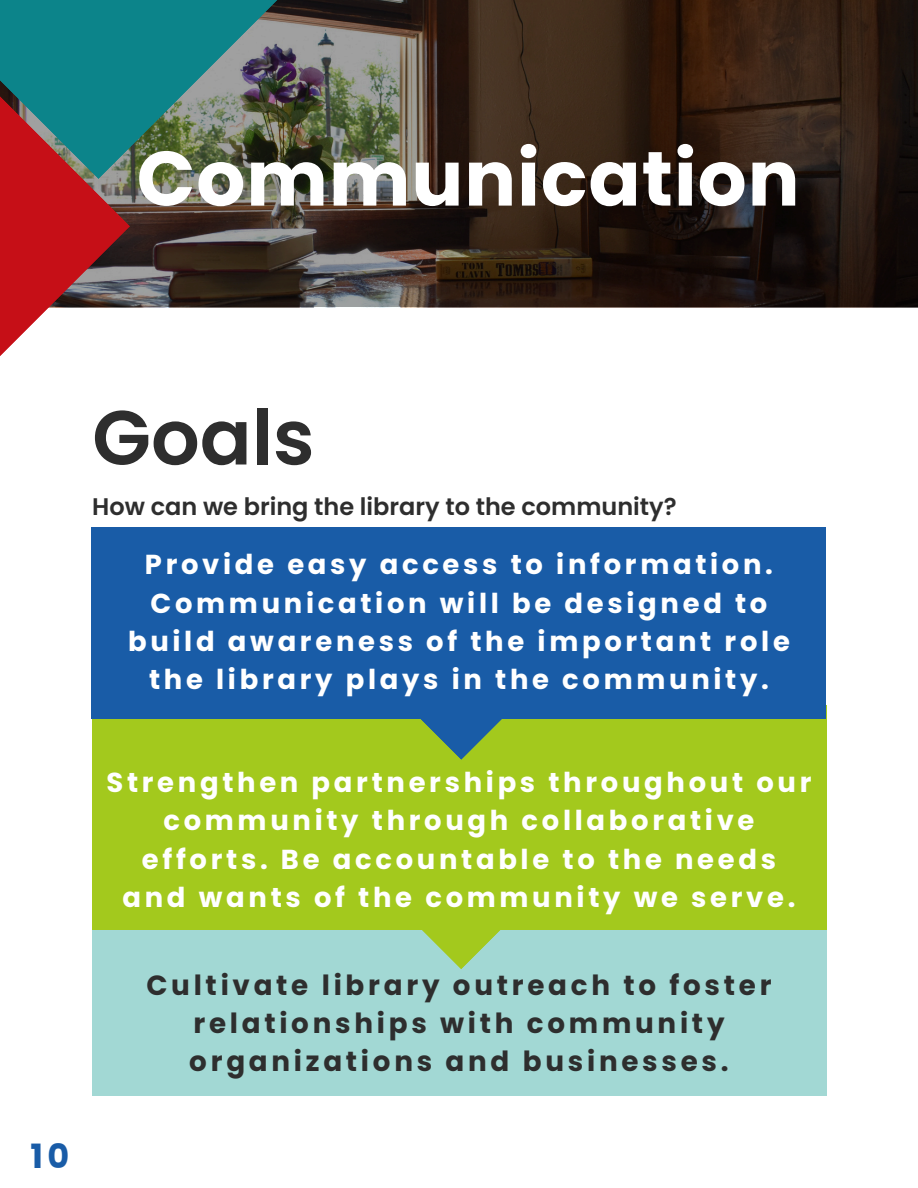
<style>
.page{position:relative;width:918px;height:1188px;background:#fff}
.page>*{position:absolute;margin:0;border:0;box-sizing:border-box;transform-origin:0 0}
.t1{font:700 76.95px "Poppins";letter-spacing:.015em;color:#fff}
.t2{font:600 76.5px "Poppins";color:#2e2e2e}
.t3{font:700 33.45px "Poppins";color:#195ca7}
.t4{font:700 27.75px/38.2px "Poppins";letter-spacing:.135em;color:#2e2e2e;text-align:center}
.t5{font:700 27.45px/38.2px "Poppins";letter-spacing:.135em;color:#fff;text-align:center}
.t6{font:600 24px "Poppins";color:#2e2e2e}
</style>
<div class="page">
<div style="left:92px;top:930px;width:734px;height:166px;background:#a2d8d4"></div>
<div style="left:92px;top:705px;width:734px;height:225px;background:#a3c91d"></div>
<div style="left:92px;top:527px;width:734px;height:192px;background:#195ca7"></div>
<img style="left:130px;top:0;width:788px;height:307px">
<svg style="left:0;top:179px;width:130px;height:177px;fill:#c60f17"></svg>
<img style="left:0;top:0;width:385px;height:179px">
<svg style="left:422px;top:930px;width:79px;height:39px"></svg>
<svg style="left:421px;top:719px;width:81px;height:41px"></svg>
<h1 class="t1" style="left:137px;top:125px;width:664px">Communication</h1>
<p class="t2" style="left:92px;top:384px;width:224px">Goals</p>
<p class="t6" style="left:92px;top:490px;width:586px">How can we bring the library to the community?</p>
<h2 class="t5" style="left:128px;top:546px;width:663px">Provide easy access to information.<br>Communication will be designed to build awareness of the important role the library plays in the community.</h2>
<h2 class="t3" style="left:30px;top:1133px;width:40px">10</h2>
<h2 class="t5" style="left:107px;top:763px;width:706px">Strengthen partnerships throughout our community through collaborative efforts. Be accountable to the needs<br>and wants of the community we serve.</h2>
<p class="t4" style="left:146px;top:966px;width:627px">Cultivate library outreach to foster relationships with community organizations and businesses.</p>
</div>
